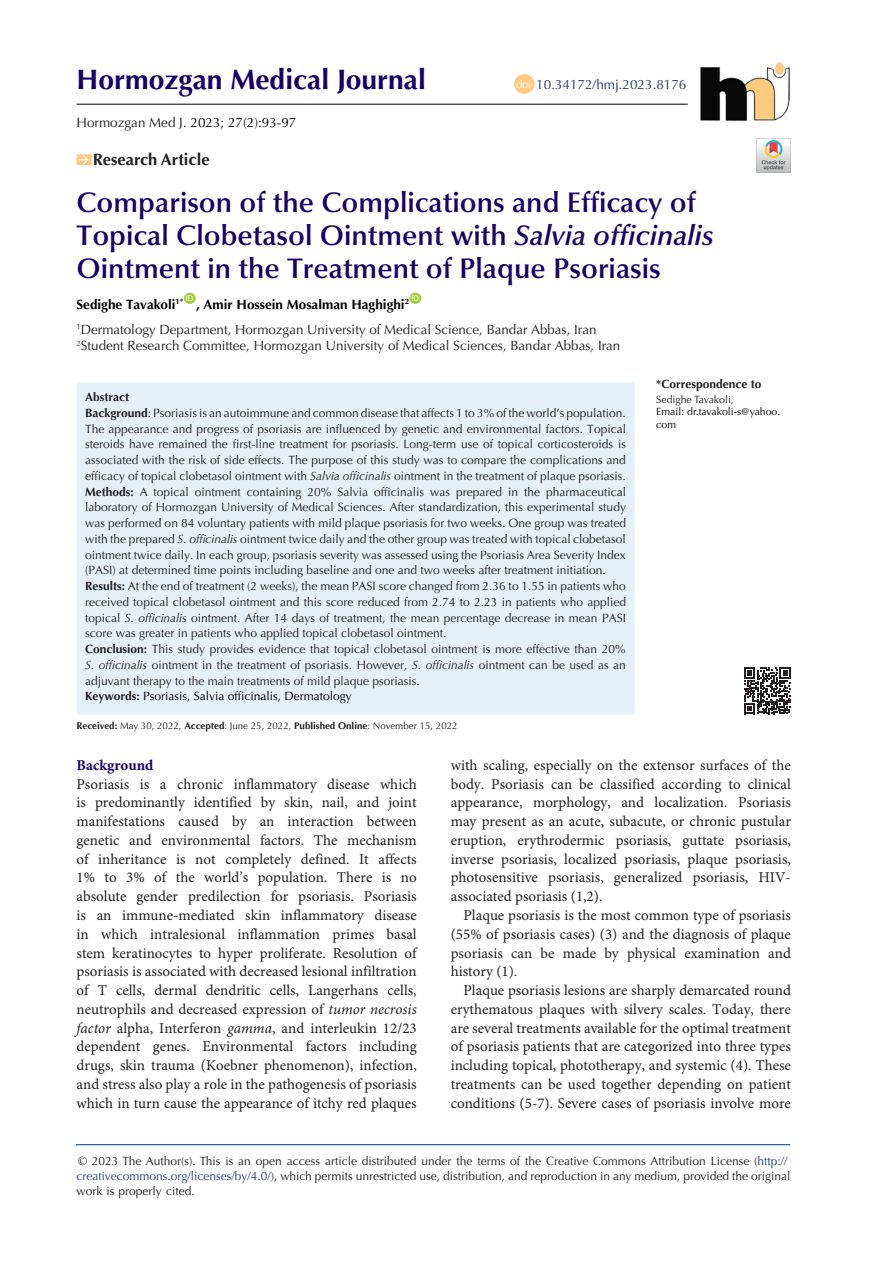
<style>
.page{position:relative;width:893px;height:1263px;background:#fff}
.page>*{position:absolute;margin:0;border:0;box-sizing:border-box;transform-origin:0 0}
.t1{font:600 28.5px/33px "Optima LT Std";color:#190066}
.t2{font:700 28.2px "Optima LT Std";color:#190066}
.t3{font:700 16.5px "Optima LT Std";color:#231f20}
.t4{font:15px/18.8px "Minion Pro";color:#231f20;text-align:justify}
.t5{font:700 15px "Minion Pro";color:#190066}
.t6{font:700 13.5px "Optima LT Std";color:#000}
.Pa4{font:13.5px "Optima LT Std";color:#010202}
.t7{font:13.5px "Optima LT Std";color:#273578}
.t8{font:13.35px "Optima LT Std";color:#231f20}
.t9{font:12px/15.8px "Optima LT Std";color:#231f20;text-align:justify}
.t10{font:12px "Optima LT Std";color:#000}
.Default{font:700 12px "Optima LT Std";color:#231f20}
.t11{font:11.25px "Optima LT Std";color:#fff}
.t12{font:10.5px/12.6px "Optima LT Std";color:#040503}
.t13{font:10.5px "Optima LT Std";color:#231f20}
.t14{font:9.75px "Optima LT Std";color:#231f20}
.t15{font:7.8px "Arial";color:#fff}
.s1{color:#231f20}
.s2{font-style:italic}
.s3{font-weight:700}
.s4{font-weight:700;color:#231f20}
.s5{color:#253f8e}
</style>
<div class="page">
<hr style="left:76px;top:1144px;width:714px;height:1px;background:#053278">
<div style="left:184px;top:293px;width:12px;height:11px;background:#a6ce39;border-radius:50%"></div>
<div style="left:409px;top:293px;width:12px;height:11px;background:#a6ce39;border-radius:50%"></div>
<img style="left:756px;top:139px;width:34px;height:34px">
<div style="left:77px;top:382px;width:557px;height:332px;background:#e6f0fa;border-radius:2px"></div>
<hr style="left:77px;top:104px;width:611px;height:1px;background:#000">
<div style="left:77px;top:154px;width:15px;height:11px;background:#feca80"></div>
<svg style="left:78px;top:154px;width:11px;height:12px"></svg>
<div style="left:514px;top:74px;width:21px;height:20px;background:#feca80;border-radius:50%"></div>
<img style="left:700px;top:62px;width:90px;height:60px">
<svg style="left:744px;top:667px;width:47px;height:47px"></svg>
<p class="t2" style="left:77px;top:63px;width:351px">Hormozgan Medical Journal</p>
<p class="Pa4" style="left:77px;top:114px;width:221px"><span class="s1">Hormozgan Med J</span>. 2023; 27(2):93-97</p>
<p class="t3" style="left:93px;top:150px;width:118px">Research Article</p>
<p class="t11" style="left:516px;top:77px;width:17px">doi</p>
<p class="t7" style="left:536px;top:76px;width:152px">10.34172/hmj.2023.8176</p>
<p class="t1" style="left:77px;top:186px;width:639px">Comparison of the Complications and Efficacy of<br>Topical Clobetasol Ointment with <span class="s2">Salvia officinalis<br></span>Ointment in the Treatment of Plaque Psoriasis</p>
<p class="t6" style="left:77px;top:296px;width:108px">Sedighe Tavakoli<sup>1*</sup></p>
<p class="t15" style="left:411px;top:293px;width:9px">ID</p>
<p class="t8" style="left:77px;top:322px;width:521px"><sup>1</sup>Dermatology Department, Hormozgan University of Medical Science, Bandar Abbas, Iran</p>
<p class="t8" style="left:77px;top:338px;width:545px"><sup>2</sup>Student Research Committee, Hormozgan University of Medical Sciences, Bandar Abbas, Iran</p>
<p class="t15" style="left:186px;top:293px;width:9px">ID</p>
<p class="t6" style="left:196px;top:296px;width:214px">, Amir Hossein Mosalman Haghighi<sup>2</sup></p>
<p class="Default" style="left:85px;top:390px;width:46px">Abstract</p>
<p class="t9" style="left:85px;top:405px;width:542px"><span class="s3">Background</span>: Psoriasis is an autoimmune and common disease that affects 1 to 3% of the world’s population.<br>The appearance and progress of psoriasis are influenced by genetic and environmental factors. Topical steroids have remained the first-line treatment for psoriasis. Long-term use of topical corticosteroids is associated with the risk of side effects. The purpose of this study was to compare the complications and efficacy of topical clobetasol ointment with <span class="s2">Salvia officinalis</span> ointment in the treatment of plaque psoriasis.</p>
<p class="t9" style="left:85px;top:484px;width:542px"><span class="s3">Methods:</span> A topical ointment containing 20% Salvia officinalis was prepared in the pharmaceutical laboratory of Hormozgan University of Medical Sciences. After standardization, this experimental study was performed on 84 voluntary patients with mild plaque psoriasis for two weeks. One group was treated with the prepared <span class="s2">S. officinalis</span> ointment twice daily and the other group was treated with topical clobetasol ointment twice daily. In each group, psoriasis severity was assessed using the Psoriasis Area Severity Index (PASI) at determined time points including baseline and one and two weeks after treatment initiation.</p>
<p class="t9" style="left:85px;top:578px;width:542px"><span class="s3">Results:</span> At the end of treatment (2 weeks), the mean PASI score changed from 2.36 to 1.55 in patients who received topical clobetasol ointment and this score reduced from 2.74 to 2.23 in patients who applied topical <span class="s2">S. officinalis</span> ointment. After 14 days of treatment, the mean percentage decrease in mean PASI score was greater in patients who applied topical clobetasol ointment.</p>
<p class="t9" style="left:85px;top:641px;width:542px"><span class="s3">Conclusion:</span> This study provides evidence that topical clobetasol ointment is more effective than 20% <span class="s2">S. officinalis</span> ointment in the treatment of psoriasis. However, <span class="s2">S. officinalis</span> ointment can be used as an adjuvant therapy to the main treatments of mild plaque psoriasis.</p>
<p class="t10" style="left:85px;top:689px;width:268px"><span class="s4">Keywords:</span> Psoriasis, Salvia officinalis, Dermatology</p>
<p class="t14" style="left:77px;top:720px;width:383px"><span class="s3">Received:</span> May 30, 2022, <span class="s3">Accepted</span>: June 25, 2022, <span class="s3">Published Online</span>: November 15, 2022</p>
<p class="Default" style="left:656px;top:377px;width:107px">*Correspondence to</p>
<p class="t13" style="left:656px;top:393px;width:79px">Sedighe Tavakoli,</p>
<p class="t12" style="left:656px;top:406px;width:126px">Email: dr.tavakoli-s@yahoo. com</p>
<p class="t5" style="left:77px;top:755px;width:78px">Background</p>
<p class="t4" style="left:77px;top:775px;width:342px">Psoriasis is a chronic inflammatory disease which is predominantly identified by skin, nail, and joint manifestations caused by an interaction between genetic and environmental factors. The mechanism of inheritance is not completely defined. It affects 1% to 3% of the world’s population. There is no absolute gender predilection for psoriasis. Psoriasis is an immune-mediated skin inflammatory disease in which intralesional inflammation primes basal stem keratinocytes to hyper proliferate. Resolution of psoriasis is associated with decreased lesional infiltration of T cells, dermal dendritic cells, Langerhans cells, neutrophils and decreased expression of <span class="s2">tumor necrosis factor</span> alpha, Interferon <span class="s2">gamma</span>, and interleukin 12/23 dependent genes. Environmental factors including drugs, skin trauma (Koebner phenomenon), infection, and stress also play a role in the pathogenesis of psoriasis which in turn cause the appearance of itchy red plaques</p>
<p class="t4" style="left:451px;top:756px;width:342px">with scaling, especially on the extensor surfaces of the body. Psoriasis can be classified according to clinical appearance, morphology, and localization. Psoriasis may present as an acute, subacute, or chronic pustular eruption, erythrodermic psoriasis, guttate psoriasis, inverse psoriasis, localized psoriasis, plaque psoriasis, photosensitive psoriasis, generalized psoriasis, HIV&shy;associated psoriasis (1,2).</p>
<p class="t4" style="left:451px;top:906px;width:342px;text-indent:13px">Plaque psoriasis is the most common type of psoriasis (55% of psoriasis cases) (3) and the diagnosis of plaque psoriasis can be made by physical examination and history (1).</p>
<p class="t4" style="left:451px;top:981px;width:342px;text-indent:13px">Plaque psoriasis lesions are sharply demarcated round erythematous plaques with silvery scales. Today, there are several treatments available for the optimal treatment of psoriasis patients that are categorized into three types including topical, phototherapy, and systemic (4). These treatments can be used together depending on patient conditions (5-7). Severe cases of psoriasis involve more</p>
<p class="t9" style="left:77px;top:1154px;width:716px;line-height:15px;text-align:left">© 2023 The Author(s). This is an open access article distributed under the terms of the Creative Commons Attribution License (<span class="s5">http:// creativecommons.org/licenses/by/4.0/</span>), which permits unrestricted use, distribution, and reproduction in any medium, provided the original work is properly cited.</p>
</div>
